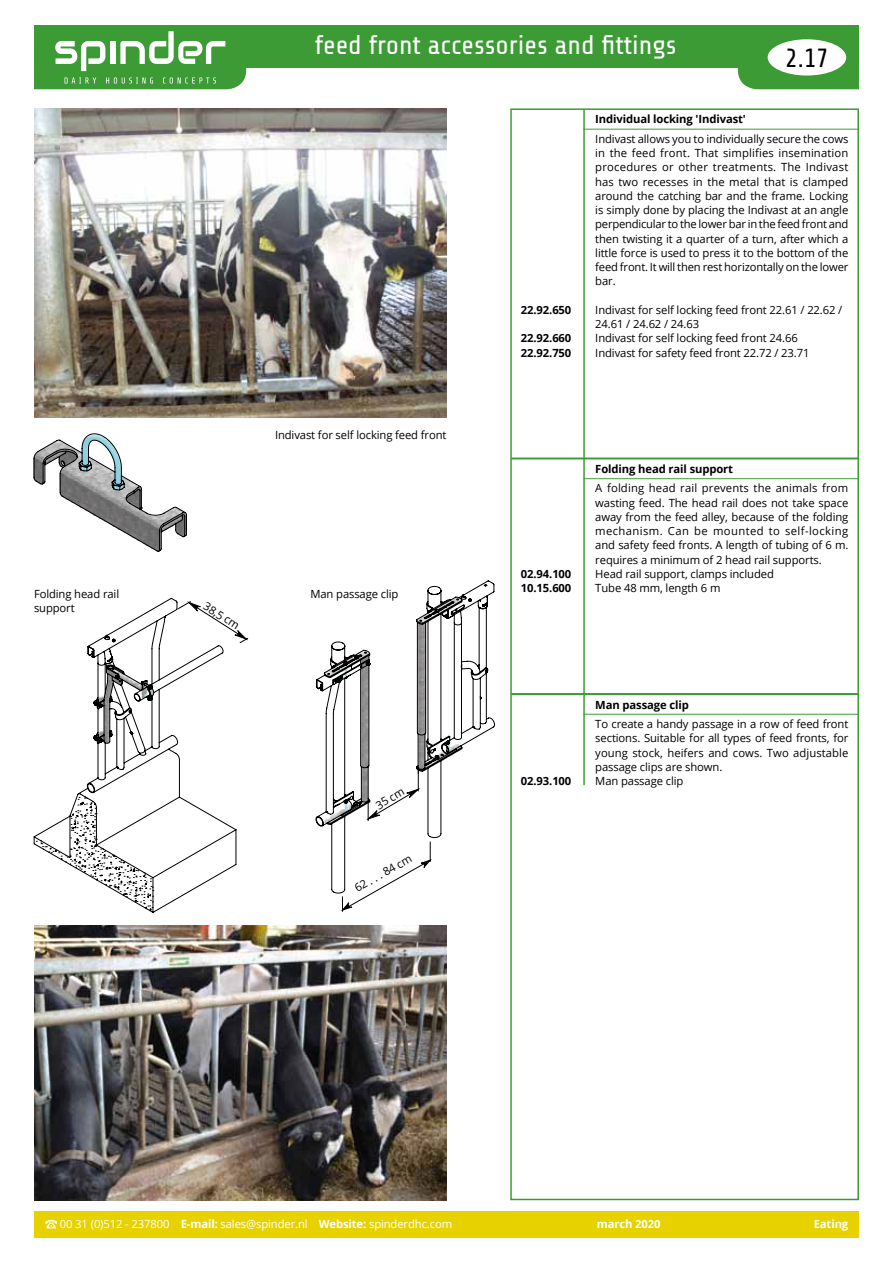
<style>
.page{position:relative;width:893px;height:1263px;background:#fff}
.page>*{position:absolute;margin:0;border:0;box-sizing:border-box;transform-origin:0 0}
.t1{font:27px "Share Tech";color:#fff}
.t2{font:26.25px "Share Tech";color:#000}
.t3{font:11.25px/14.2px "Open Sans";letter-spacing:-.01em;color:#000;text-align:justify}
.t4{font:700 11.25px "Open Sans";letter-spacing:-.01em;color:#000}
.t5{font:11.25px "Open Sans";letter-spacing:-.01em;color:#fff}
.t6{font:700 11.25px "Open Sans";letter-spacing:-.01em;color:#fff}
.s1{font-weight:700}
</style>
<div class="page">
<div style="left:34px;top:1211px;width:825px;height:26px;background:#e7d200"></div>
<svg style="left:45px;top:1220px;width:12px;height:8px"></svg>
<div style="left:34px;top:26px;width:825px;height:42px;background:#3d9b36"></div>
<svg style="left:34px;top:31px;width:212px;height:58px"></svg>
<div style="left:738px;top:47px;width:121px;height:42px;background:#3d9b36"></div>
<div style="left:768px;top:39px;width:78px;height:37px;background:#fff;border-radius:50%"></div>
<svg style="left:237px;top:630px;width:11px;height:13px"></svg>
<svg style="left:34px;top:598px;width:203px;height:315px"></svg>
<svg style="left:341px;top:893px;width:33px;height:19px"></svg>
<svg style="left:316px;top:580px;width:179px;height:313px"></svg>
<img style="left:34px;top:925px;width:412px;height:275px">
<img style="left:34px;top:108px;width:412px;height:310px">
<svg style="left:34px;top:434px;width:153px;height:117px"></svg>
<div style="left:510px;top:108px;width:349px;height:1092px;border:2px solid #3d9b36"></div>
<hr style="left:583px;top:109px;width:2px;height:676px;background:#3d9b36">
<hr style="left:583px;top:129px;width:275px;height:1px;background:#3d9b36">
<hr style="left:511px;top:457px;width:347px;height:2px;background:#3d9b36">
<hr style="left:583px;top:478px;width:275px;height:1px;background:#3d9b36">
<hr style="left:511px;top:693px;width:347px;height:2px;background:#3d9b36">
<hr style="left:583px;top:714px;width:275px;height:1px;background:#3d9b36">
<h1 class="t1" style="left:315px;top:31px;width:363px">feed front accessories and fittings</h1>
<h2 class="t2" style="left:786px;top:44px;width:45px">2.17</h2>
<p class="t4" style="left:595px;top:111px;width:152px">Individual locking 'Indivast'</p>
<p class="t3" style="left:595px;top:131px;width:255px">Indivast allows you to individually secure the cows in the feed front. That simplifies insemination procedures or other treatments. The Indivast has two recesses in the metal that is clamped around the catching bar and the frame. Locking is simply done by placing the Indivast at an angle perpendicular to the lower bar in the feed front and then twisting it a quarter of a turn, after which a little force is used to press it to the bottom of the feed front. It will then rest horizontally on the lower bar.</p>
<p class="t3" style="left:34px;top:586px;width:87px">Folding head rail support</p>
<p class="t3" style="left:275px;top:428px;width:173px">Indivast for self locking feed front</p>
<p class="t3" style="left:209px;top:599px;width:42px;rotate:33deg">38,5 cm</p>
<p class="t3" style="left:310px;top:586px;width:90px">Man passage clip</p>
<p class="t3" style="left:373px;top:800px;width:33px;rotate:-30deg">35 cm</p>
<p class="t3" style="left:352px;top:883px;width:65px;rotate:-30deg">62 . . . 84 cm</p>
<p class="t4" style="left:521px;top:302px;width:52px">22.92.650</p>
<p class="t3" style="left:595px;top:302px;width:249px">Indivast for self locking feed front 22.61 / 22.62 /<br>24.61 / 24.62 / 24.63</p>
<p class="t4" style="left:521px;top:330px;width:52px">22.92.660</p>
<p class="t3" style="left:595px;top:331px;width:204px">Indivast for self locking feed front 24.66</p>
<p class="t4" style="left:521px;top:345px;width:52px">22.92.750</p>
<p class="t3" style="left:595px;top:345px;width:216px">Indivast for safety feed front 22.72 / 23.71</p>
<p class="t4" style="left:595px;top:461px;width:139px">Folding head rail support</p>
<p class="t3" style="left:595px;top:481px;width:255px">A folding head rail prevents the animals from wasting feed. The head rail does not take space away from the feed alley, because of the folding mechanism. Can be mounted to self-locking and safety feed fronts. A length of tubing of 6 m. requires a minimum of 2 head rail supports.</p>
<p class="t4" style="left:521px;top:566px;width:52px">02.94.100</p>
<p class="t3" style="left:595px;top:566px;width:180px">Head rail support, clamps included</p>
<p class="t4" style="left:521px;top:580px;width:52px">10.15.600</p>
<p class="t3" style="left:595px;top:581px;width:127px">Tube 48 mm, length 6 m</p>
<p class="t4" style="left:595px;top:696px;width:95px">Man passage clip</p>
<p class="t3" style="left:595px;top:716px;width:255px">To create a handy passage in a row of feed front sections. Suitable for all types of feed fronts, for young stock, heifers and cows. Two adjustable passage clips are shown.</p>
<p class="t4" style="left:521px;top:773px;width:52px">02.93.100</p>
<p class="t3" style="left:595px;top:773px;width:90px">Man passage clip</p>
<p class="t5" style="left:60px;top:1216px;width:394px">00 31 (0)512 - 237800 <span class="s1">E-mail:</span> sales@spinder.nl <span class="s1">Website:</span> spinderdhc.com</p>
<p class="t6" style="left:597px;top:1216px;width:65px">march 2020</p>
<p class="t6" style="left:814px;top:1216px;width:36px">Eating</p>
</div>
